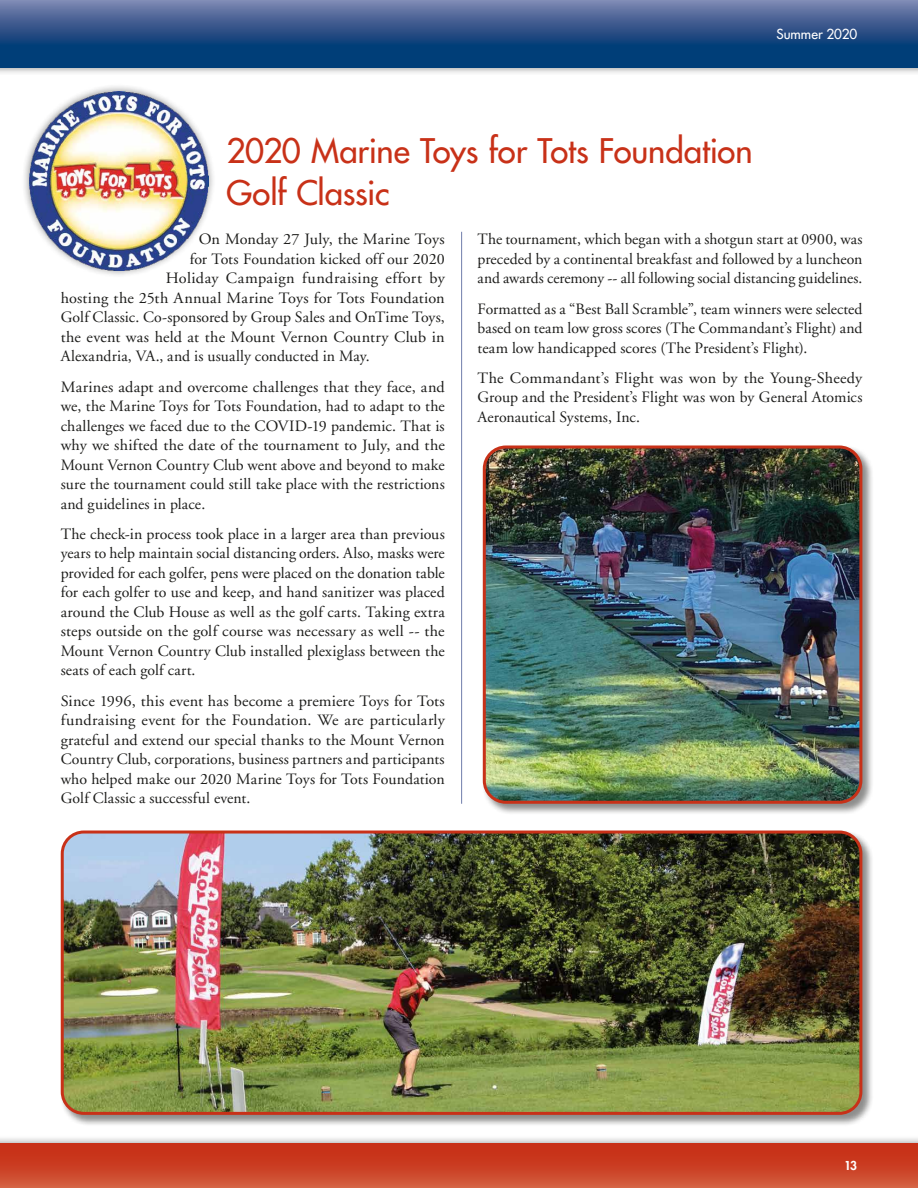
<style>
.page{position:relative;width:918px;height:1188px;background:#fff}
.page>*{position:absolute;margin:0;border:0;box-sizing:border-box;transform-origin:0 0}
.t1{font:33px/42px "Futura";letter-spacing:-.01em;color:#c83118}
.t2{font:15.75px/19.5px "Adobe Garamond";letter-spacing:.005em;color:#1c1c1a;text-align:justify}
.t3{font:15.75px "Adobe Garamond";letter-spacing:.03em;color:#1c1c1a}
.t4{font:13.5px "Futura";color:#fff}
.t5{font:800 12px "Futura";color:#fff}
</style>
<div class="page">
<hr style="left:461px;top:232px;width:1px;height:572px;background:#707eab">
<div style="left:21px;top:83px;width:195px;height:196px;background:#1c1c1a;opacity:.5"></div>
<img style="left:29px;top:92px;width:179px;height:179px">
<div style="left:482px;top:445px;width:392px;height:370px;background:#1c1c1a;opacity:.5"></div>
<img style="left:484px;top:447px;width:377px;height:355px">
<div style="left:483px;top:446px;width:379px;height:358px;border:3px solid #c83118;border-radius:22px"></div>
<div style="left:60px;top:830px;width:814px;height:296px;background:#1c1c1a;opacity:.5"></div>
<img style="left:62px;top:832px;width:799px;height:281px">
<div style="left:61px;top:831px;width:801px;height:284px;border:3px solid #c83118;border-radius:22px"></div>
<div style="left:0;top:0;width:918px;height:75px;background:#1c1c1a;opacity:.5"></div>
<svg style="left:0;top:0;width:918px;height:68px;background:#2c5489"></svg>
<div style="left:0;top:1135px;width:918px;height:53px;background:#1c1c1a;opacity:.5"></div>
<div style="left:0;top:1143px;width:918px;height:45px;background:linear-gradient(to bottom,#c5270f,#d25b3d)"></div>
<p class="t4" style="left:776px;top:25px;width:82px">Summer 2020</p>
<h1 class="t1" style="left:227px;top:130px;width:528px">2020 Marine Toys for Tots Foundation<br>Golf Classic</h1>
<p class="t2" style="left:478px;top:230px;width:386px">The tournament, which began with a shotgun start at 0900, was preceded by a continental breakfast and followed by a luncheon and awards ceremony -- all following social distancing guidelines.</p>
<p class="t2" style="left:478px;top:299px;width:386px">Formatted as a “Best Ball Scramble”, team winners were selected based on team low gross scores (The Commandant’s Flight) and team low handicapped scores (The President’s Flight).</p>
<p class="t2" style="left:478px;top:369px;width:386px">The Commandant’s Flight was won by the Young-Sheedy Group and the President’s Flight was won by General Atomics Aeronautical Systems, Inc.</p>
<p class="t2" style="left:199px;top:230px;width:248px">On Monday 27 July, the Marine Toys</p>
<p class="t2" style="left:190px;top:250px;width:256px">for Tots Foundation kicked off our 2020</p>
<p class="t3" style="left:166px;top:270px;width:281px">Holiday Campaign fundraising effort by</p>
<p class="t2" style="left:61px;top:289px;width:385px">hosting the 25th Annual Marine Toys for Tots Foundation</p>
<p class="t2" style="left:61px;top:308px;width:386px">Golf Classic. Co-sponsored by Group Sales and OnTime Toys,</p>
<p class="t2" style="left:61px;top:328px;width:386px">the event was held at the Mount Vernon Country Club in</p>
<p class="t2" style="left:61px;top:347px;width:311px">Alexandria, VA., and is usually conducted in May.</p>
<p class="t2" style="left:61px;top:377px;width:386px">Marines adapt and overcome challenges that they face, and we, the Marine Toys for Tots Foundation, had to adapt to the challenges we faced due to the COVID-19 pandemic. That is why we shifted the date of the tournament to July, and the Mount Vernon Country Club went above and beyond to make sure the tournament could still take place with the restrictions and guidelines in place.</p>
<p class="t2" style="left:61px;top:525px;width:386px">The check-in process took place in a larger area than previous years to help maintain social distancing orders. Also, masks were provided for each golfer, pens were placed on the donation table for each golfer to use and keep, and hand sanitizer was placed around the Club House as well as the golf carts. Taking extra steps outside on the golf course was necessary as well -- the Mount Vernon Country Club installed plexiglass between the seats of each golf cart.</p>
<p class="t2" style="left:61px;top:691px;width:386px">Since 1996, this event has become a premiere Toys for Tots fundraising event for the Foundation. We are particularly grateful and extend our special thanks to the Mount Vernon Country Club, corporations, business partners and participants who helped make our 2020 Marine Toys for Tots Foundation Golf Classic a successful event.</p>
<p class="t5" style="left:844px;top:1158px;width:15px">13</p>
</div>
